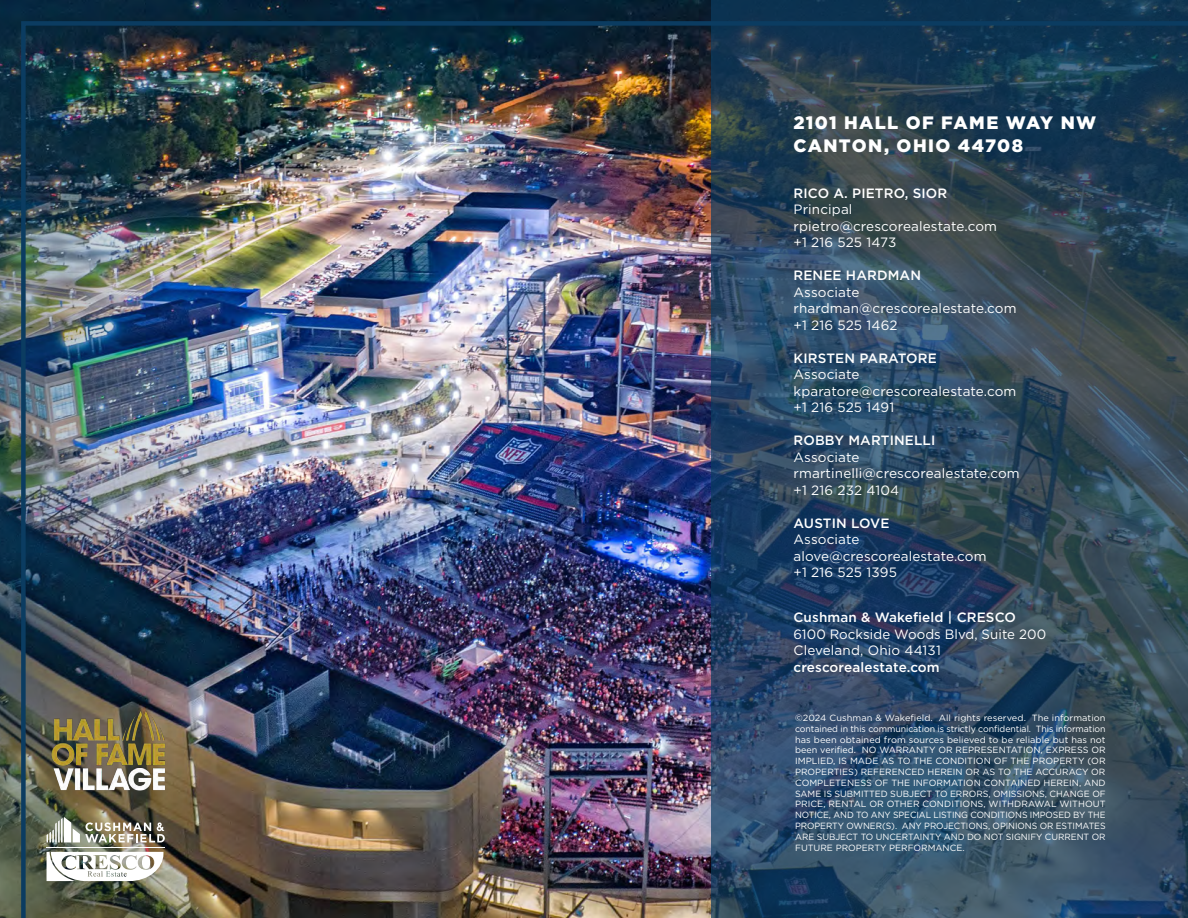
<style>
.page{position:relative;width:1188px;height:918px;background:#fff}
.page>*{position:absolute;margin:0;border:0;box-sizing:border-box;transform-origin:0 0}
.t1{font:900 18px/23.7px "Gotham";letter-spacing:.075em;color:#fff}
.t2{font:13.5px/16.5px "Gotham";letter-spacing:.01em;color:#fff}
.t3{font:500 13.5px "Gotham";letter-spacing:.01em;color:#fff}
.t4{font:9px/10.8px "Gotham";color:#fff;text-align:justify}
</style>
<div class="page">
<img style="left:0;top:0;width:252px;height:918px">
<svg style="left:711px;top:0;width:477px;height:19px;background:#0d3350"></svg>
<img style="left:19px;top:19px;width:1169px;height:899px">
<svg style="left:47px;top:852px;width:116px;height:29px"></svg>
<hr style="left:46px;top:847px;width:119px;height:1px;background:#fff">
<img style="left:47px;top:817px;width:118px;height:25px">
<img style="left:46px;top:708px;width:125px;height:88px">
<h1 class="t1" style="left:794px;top:110px;width:304px">2101 HALL OF FAME WAY NW<br>CANTON, OHIO 44708</h1>
<h2 class="t3" style="left:794px;top:184px;width:155px">RICO A. PIETRO, SIOR</h2>
<h2 class="t2" style="left:794px;top:201px;width:205px">Principal rpietro@crescorealestate.com +1 216 525 1473</h2>
<h2 class="t3" style="left:794px;top:267px;width:129px">RENEE HARDMAN</h2>
<h2 class="t2" style="left:794px;top:284px;width:224px">Associate rhardman@crescorealestate.com +1 216 525 1462</h2>
<h2 class="t3" style="left:794px;top:349px;width:145px">KIRSTEN PARATORE</h2>
<h2 class="t2" style="left:794px;top:366px;width:224px">Associate kparatore@crescorealestate.com +1 216 525 1491</h2>
<h2 class="t3" style="left:794px;top:432px;width:143px">ROBBY MARTINELLI</h2>
<h2 class="t2" style="left:794px;top:449px;width:228px">Associate rmartinelli@crescorealestate.com +1 216 232 4104</h2>
<h2 class="t3" style="left:794px;top:514px;width:97px">AUSTIN LOVE</h2>
<h2 class="t2" style="left:794px;top:531px;width:195px">Associate alove@crescorealestate.com +1 216 525 1395</h2>
<h2 class="t3" style="left:794px;top:609px;width:224px">Cushman &amp; Wakefield | CRESCO</h2>
<h2 class="t2" style="left:794px;top:625px;width:254px">6100 Rockside Woods Blvd, Suite 200<br>Cleveland, Ohio 44131</h2>
<h2 class="t3" style="left:794px;top:658px;width:148px">crescorealestate.com</h2>
<p class="t4" style="left:795px;top:712px;width:312px">©2024 Cushman &amp; Wakefield. All rights reserved. The information contained in this communication is strictly confidential. This information has been obtained from sources believed to be reliable but has not been verified. NO WARRANTY OR REPRESENTATION, EXPRESS OR IMPLIED, IS MADE AS TO THE CONDITION OF THE PROPERTY (OR PROPERTIES) REFERENCED HEREIN OR AS TO THE ACCURACY OR COMPLETENESS OF THE INFORMATION CONTAINED HEREIN, AND SAME IS SUBMITTED SUBJECT TO ERRORS, OMISSIONS, CHANGE OF PRICE, RENTAL OR OTHER CONDITIONS, WITHDRAWAL WITHOUT NOTICE, AND TO ANY SPECIAL LISTING CONDITIONS IMPOSED BY THE PROPERTY OWNER(S). ANY PROJECTIONS, OPINIONS OR ESTIMATES ARE SUBJECT TO UNCERTAINTY AND DO NOT SIGNIFY CURRENT OR FUTURE PROPERTY PERFORMANCE.</p>
</div>
